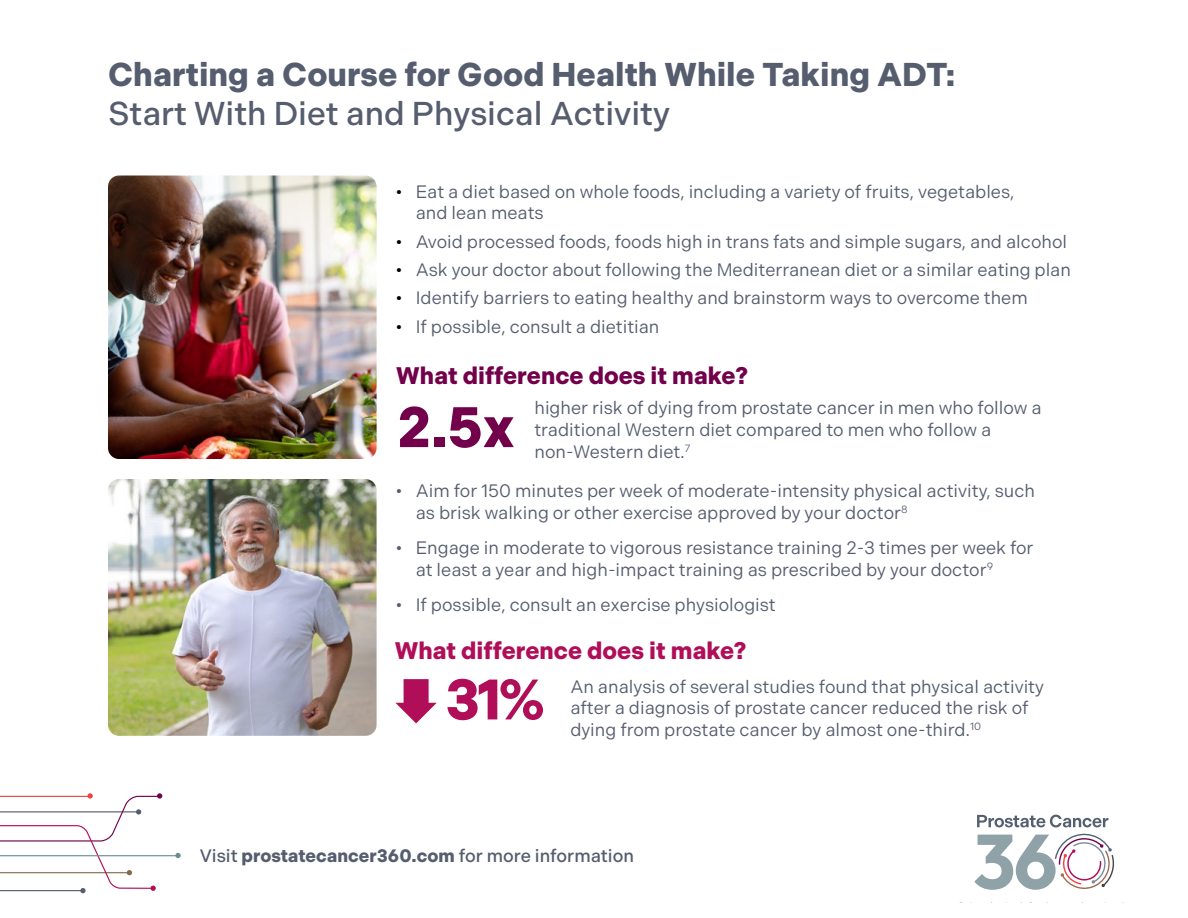
<style>
.page{position:relative;width:1188px;height:918px;background:#fff}
.page>*{position:absolute;margin:0;border:0;box-sizing:border-box;transform-origin:0 0}
.t1{font:700 57px "Indivisible";color:#72004b}
.t2{font:700 57px "Indivisible";color:#b00e58}
.t3{font:700 33px "Indivisible";color:#555d6e}
.t4{font:500 33px "Indivisible";color:#555d6e}
.t5{font:700 24px "Indivisible";color:#72004b}
.t6{font:700 24px "Indivisible";color:#b00e58}
.t7{font:18px/21.6px "Indivisible";color:#555d6e}
.t8{font:500 18px "Indivisible";color:#555d6e}
.s1{color:#000}
.s2{font-weight:700}
</style>
<div class="page">
<svg style="left:975px;top:815px;width:139px;height:75px"></svg>
<hr style="left:0;top:855px;width:178px;height:1px;background:#6d8d8d">
<svg style="left:175px;top:853px;width:6px;height:5px"></svg>
<svg style="left:0;top:793px;width:162px;height:100px"></svg>
<img style="left:108px;top:176px;width:269px;height:283px">
<svg style="left:395px;top:679px;width:42px;height:44px"></svg>
<img style="left:108px;top:479px;width:269px;height:257px">
<h2 class="t3" style="left:108px;top:55px;width:849px">Charting a Course for Good Health While Taking ADT:</h2>
<h2 class="t4" style="left:108px;top:95px;width:564px">Start With Diet and Physical Activity</h2>
<p class="t7" style="left:416px;top:181px;width:600px;text-indent:-19px"><span class="s1">•</span> Eat a diet based on whole foods, including a variety of fruits, vegetables, and lean meats</p>
<p class="t7" style="left:396px;top:231px;width:672px"><span class="s1">•</span> Avoid processed foods, foods high in trans fats and simple sugars, and alcohol</p>
<p class="t7" style="left:396px;top:259px;width:676px"><span class="s1">•</span> Ask your doctor about following the Mediterranean diet or a similar eating plan</p>
<p class="t7" style="left:396px;top:288px;width:633px"><span class="s1">•</span> Identify barriers to eating healthy and brainstorm ways to overcome them</p>
<p class="t7" style="left:396px;top:316px;width:265px"><span class="s1">•</span> If possible, consult a dietitian</p>
<h3 class="t5" style="left:396px;top:362px;width:353px">What difference does it make?</h3>
<h1 class="t1" style="left:397px;top:394px;width:119px">2.5x</h1>
<p class="t7" style="left:534px;top:397px;width:509px">higher risk of dying from prostate cancer in men who follow a traditional Western diet compared to men who follow a non-Western diet.<sup>7</sup></p>
<p class="t7" style="left:416px;top:480px;width:621px;text-indent:-19px">• Aim for 150 minutes per week of moderate-intensity physical activity, such as brisk walking or other exercise approved by your doctor<sup>8</sup></p>
<p class="t7" style="left:416px;top:537px;width:619px;text-indent:-19px">• Engage in moderate to vigorous resistance training 2-3 times per week for at least a year and high-impact training as prescribed by your doctor<sup>9</sup></p>
<p class="t7" style="left:396px;top:594px;width:381px">• If possible, consult an exercise physiologist</p>
<h3 class="t6" style="left:395px;top:636px;width:353px">What difference does it make?</h3>
<h1 class="t2" style="left:445px;top:666px;width:102px">31%</h1>
<p class="t7" style="left:570px;top:676px;width:475px">An analysis of several studies found that physical activity after a diagnosis of prostate cancer reduced the risk of dying from prostate cancer by almost one-third.<sup>10</sup></p>
<p class="t8" style="left:200px;top:845px;width:436px">Visit <span class="s2">prostatecancer360.com</span> for more information</p>
</div>
